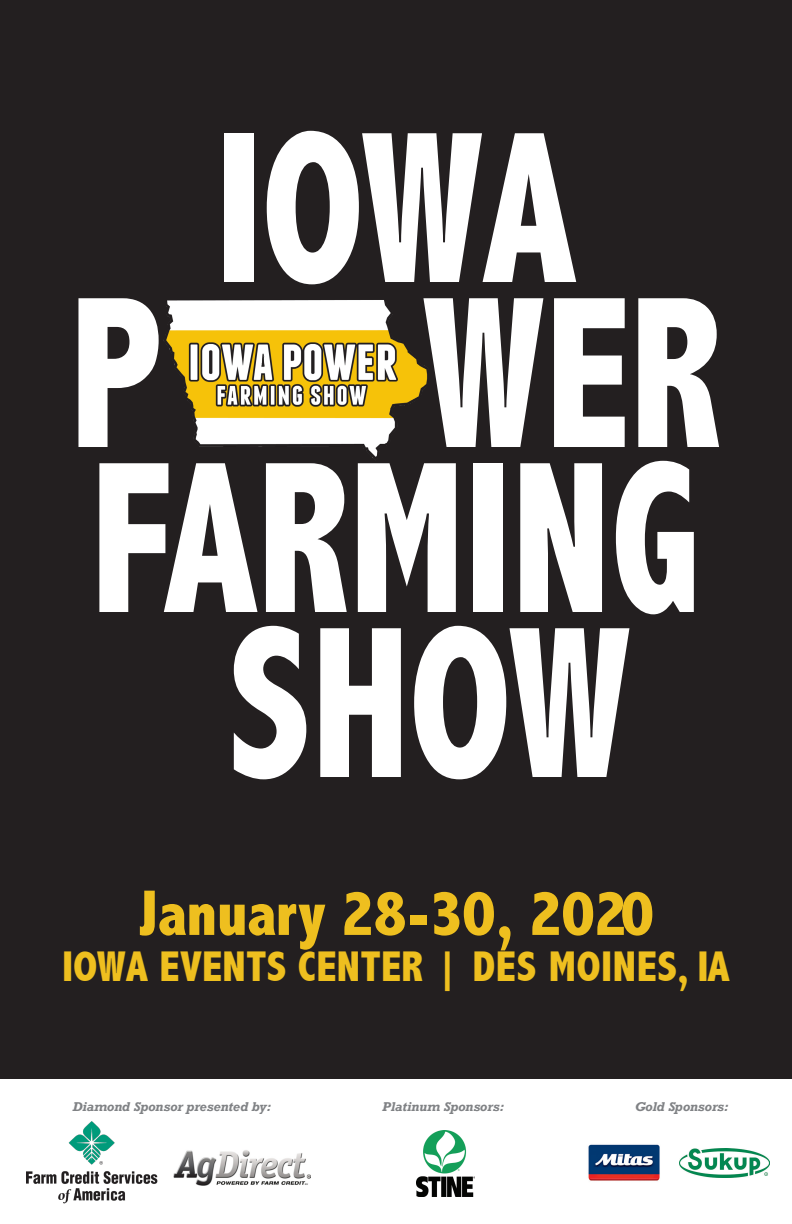
<style>
.page{position:relative;width:792px;height:1224px;background:#fff}
.page>*{position:absolute;margin:0;border:0;box-sizing:border-box;transform-origin:0 0}
.t1{font:800 condensed 218.4px "Abadi";color:#fff;scale:.83 1}
.t2{font:800 condensed 65px "Abadi";letter-spacing:-.01em;color:#eebf1f}
.t3{font:800 condensed 43px "Abadi";letter-spacing:.005em;color:#eebf1f}
.t4{font:italic 700 12px "Rockwell";letter-spacing:-.01em;color:#808285}
</style>
<div class="page">
<div style="left:0;top:0;width:792px;height:1079px;background:#231f20"></div>
<img style="left:27px;top:1122px;width:131px;height:82px">
<img style="left:173px;top:1150px;width:137px;height:36px">
<img style="left:680px;top:1149px;width:89px;height:29px">
<img style="left:416px;top:1130px;width:59px;height:66px">
<img style="left:588px;top:1144px;width:72px;height:37px">
<img style="left:163px;top:300px;width:265px;height:158px">
<p class="t1" style="left:215px;top:83px;width:437px">IOWA</p>
<p class="t1" style="left:71px;top:248px;width:786px">P WER</p>
<p class="t1" style="left:90px;top:413px;width:738px">FARMING</p>
<p class="t1" style="left:228px;top:578px;width:487px">SHOW</p>
<p class="t2" style="left:138px;top:876px;width:517px">January 28-30, 2020</p>
<p class="t3" style="left:62px;top:942px;width:669px">IOWA EVENTS CENTER | DES MOINES, IA</p>
<p class="t4" style="left:73px;top:1099px;width:200px">Diamond Sponsor presented by:</p>
<p class="t4" style="left:383px;top:1099px;width:123px">Platinum Sponsors:</p>
<p class="t4" style="left:635px;top:1099px;width:95px">Gold Sponsors:</p>
</div>
